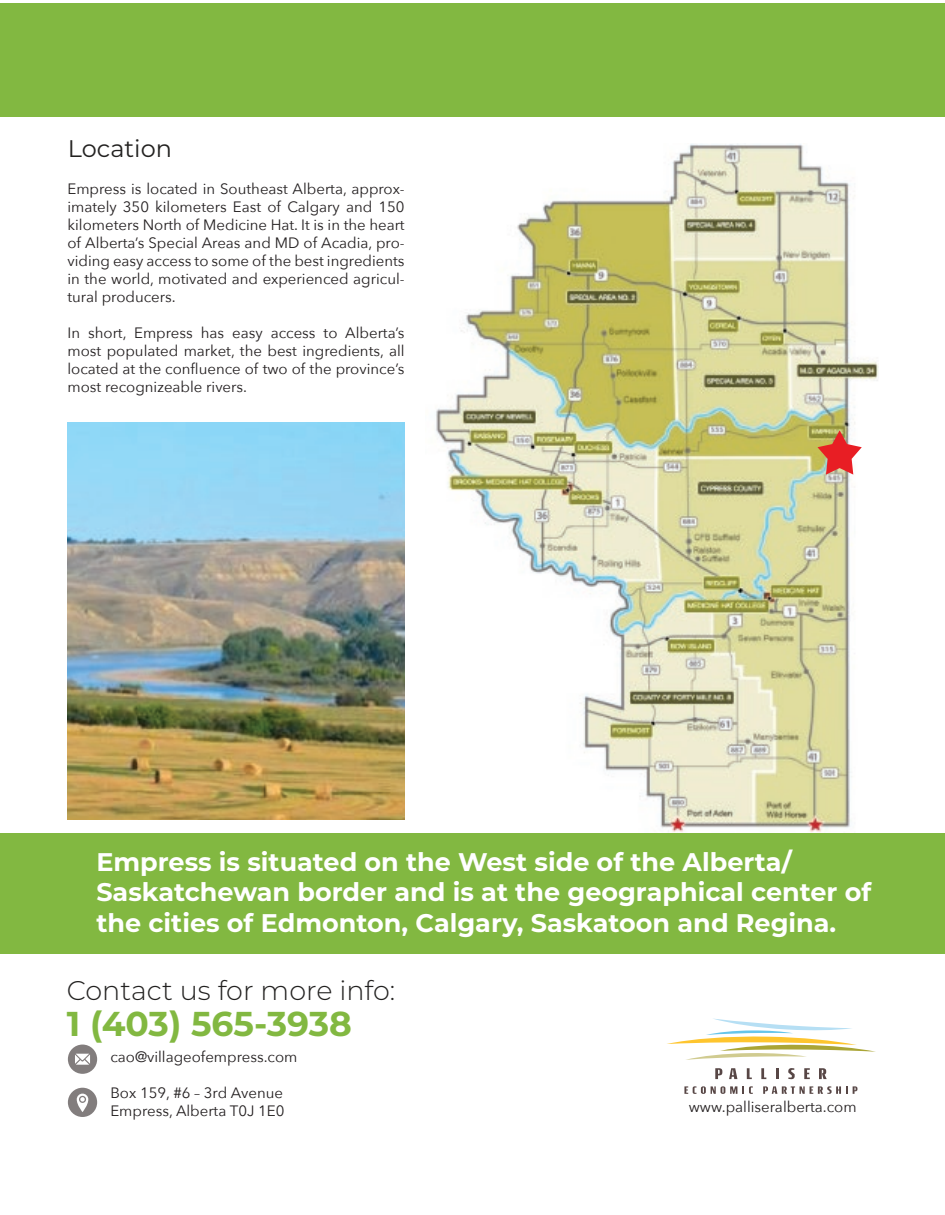
<style>
.page{position:relative;width:945px;height:1215px;background:#fff}
.page>*{position:absolute;margin:0;border:0;box-sizing:border-box;transform-origin:0 0}
.t1{font:700 34.5px "Montserrat";color:#82b841}
.t2{font:300 27px "Montserrat";color:#222120}
.t3{font:700 25.5px/30.6px "Montserrat";color:#fff}
.t4{font:24px "Montserrat";color:#222120}
.Body_Copy{font:15px/18px "Avenir Next";color:#231f20;text-align:justify}
</style>
<div class="page">
<img style="left:436px;top:143px;width:443px;height:690px">
<div style="left:1px;top:833px;width:944px;height:120px;background:#82b841"></div>
<div style="left:1px;top:3px;width:944px;height:114px;background:#82b841"></div>
<div style="left:68px;top:1045px;width:29px;height:29px;background:#827d7d;border-radius:50%"></div>
<svg style="left:75px;top:1054px;width:15px;height:11px"></svg>
<div style="left:68px;top:1088px;width:29px;height:29px;background:#827d7d;border-radius:50%"></div>
<svg style="left:77px;top:1094px;width:11px;height:18px"></svg>
<svg style="left:667px;top:1019px;width:209px;height:41px"></svg>
<svg style="left:715px;top:1068px;width:7px;height:11px"></svg>
<svg style="left:729px;top:1068px;width:8px;height:11px"></svg>
<svg style="left:747px;top:1068px;width:5px;height:11px"></svg>
<svg style="left:761px;top:1068px;width:5px;height:11px"></svg>
<svg style="left:776px;top:1068px;width:3px;height:11px"></svg>
<svg style="left:788px;top:1068px;width:7px;height:11px"></svg>
<svg style="left:804px;top:1068px;width:6px;height:11px"></svg>
<svg style="left:819px;top:1068px;width:8px;height:11px"></svg>
<svg style="left:763px;top:1086px;width:94px;height:8px"></svg>
<svg style="left:684px;top:1086px;width:69px;height:8px"></svg>
<svg style="left:818px;top:430px;width:44px;height:45px"></svg>
<img style="left:68px;top:423px;width:337px;height:396px">
<p class="t4" style="left:68px;top:132px;width:106px">Location</p>
<p class="Body_Copy" style="left:68px;top:179px;width:339px">Empress is located in Southeast Alberta, approx&shy;imately 350 kilometers East of Calgary and 150 kilometers North of Medicine Hat. It is in the heart of Alberta’s Special Areas and MD of Acadia, pro&shy;viding easy access to some of the best ingredients in the world, motivated and experienced agricul&shy;tural producers.</p>
<p class="Body_Copy" style="left:68px;top:323px;width:339px">In short, Empress has easy access to Alberta’s most populated market, the best ingredients, all located at the confluence of two of the province’s most recognizeable rivers.</p>
<p class="t3" style="left:96px;top:845px;width:776px">Empress is situated on the West side of the Alberta/<br>Saskatchewan border and is at the geographical center of the cities of Edmonton, Calgary, Saskatoon and Regina.</p>
<p class="t2" style="left:67px;top:972px;width:330px">Contact us for more info:</p>
<p class="t1" style="left:67px;top:999px;width:287px">1 (403) 565-3938</p>
<p class="Body_Copy" style="left:110px;top:1047px;width:189px">cao@villageofempress.com</p>
<p class="Body_Copy" style="left:110px;top:1083px;width:174px">Box 159, #6 – 3rd Avenue</p>
<p class="Body_Copy" style="left:110px;top:1101px;width:176px">Empress, Alberta T0J 1E0</p>
<p class="Body_Copy" style="left:689px;top:1097px;width:169px">www.palliseralberta.com</p>
</div>
